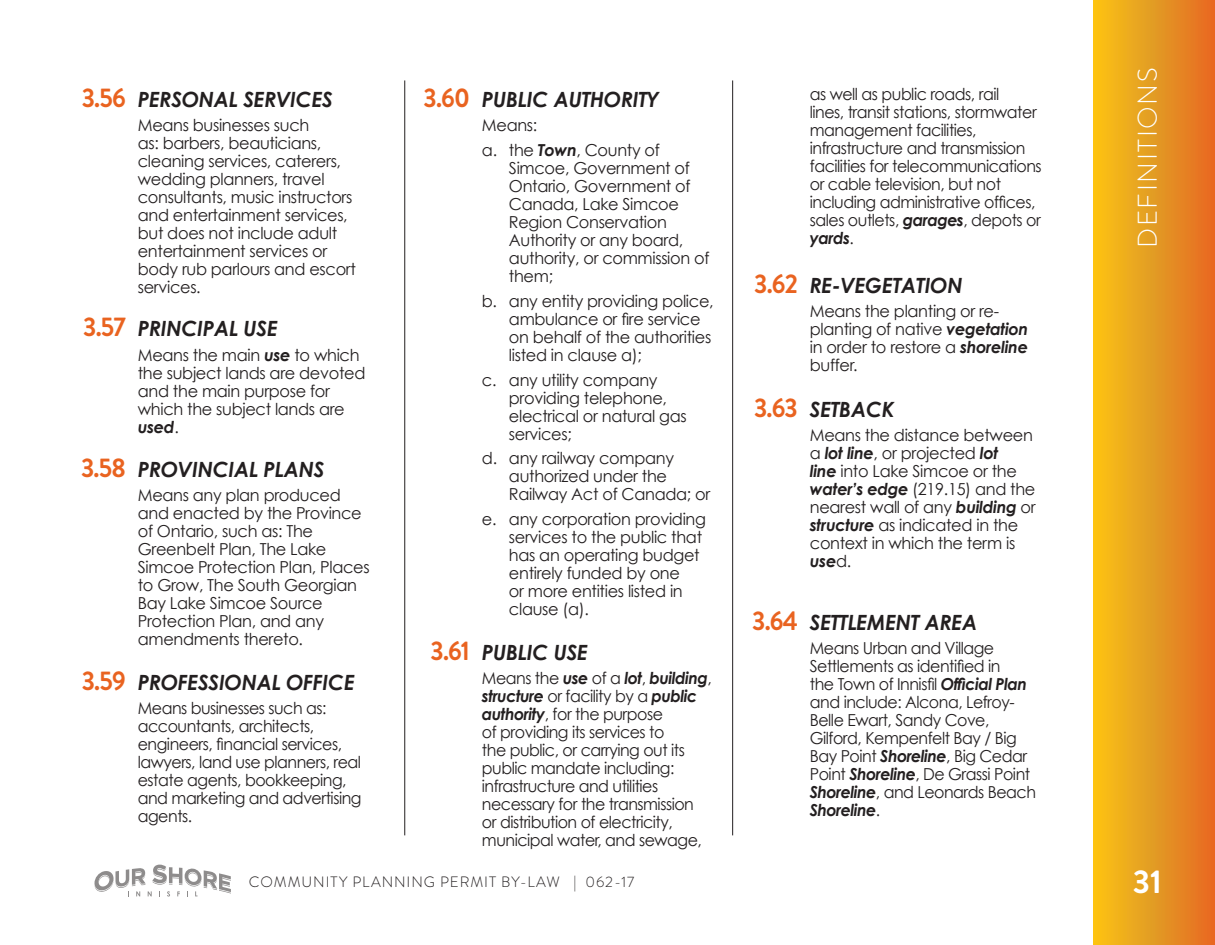
<style>
.page{position:relative;width:1215px;height:945px;background:#fff}
.page>*{position:absolute;margin:0;border:0;box-sizing:border-box;transform-origin:0 0}
.t1{font:700 33px "Brandon Grotesque";color:#fff}
.t2{font:300 27px "Brandon Grotesque";letter-spacing:.06em;color:#fff}
.t3{font:italic 700 21px "Century Gothic";letter-spacing:-.01em;color:#231f20}
.t4{font:16.5px/18px "Century Gothic";letter-spacing:-.02em;color:#231f20}
.t5{font:16.5px/18px "Century Gothic";letter-spacing:-.02em;color:#231f20;scale:.96 1}
.t6{font:300 15px "Brandon Grotesque";letter-spacing:.06em;color:#231f20}
.s1{font-family:"Brandon Grotesque";font-style:normal;font-size:27px;color:#e96320}
.s2{font-weight:700;font-style:italic}
</style>
<div class="page">
<svg style="left:94px;top:865px;width:137px;height:32px"></svg>
<div style="left:1094px;top:0;width:121px;height:945px;background:linear-gradient(to right,#f4c618,#e06a26)"></div>
<hr style="left:404px;top:80px;width:1px;height:755px;background:#231f20">
<hr style="left:732px;top:80px;width:1px;height:755px;background:#231f20">
<h3 class="t3" style="left:82px;top:86px;width:253px"><span class="s1">3.56</span> PERSONAL SERVICES</h3>
<p class="t4" style="left:138px;top:116px;width:220px">Means businesses such<br>as: barbers, beauticians, cleaning services, caterers, wedding planners, travel consultants, music instructors and entertainment services, but does not include adult entertainment services or body rub parlours and escort services.</p>
<h3 class="t3" style="left:83px;top:315px;width:196px"><span class="s1">3.57</span> PRINCIPAL USE</h3>
<p class="t4" style="left:138px;top:346px;width:229px">Means the main <span class="s2">use</span> to which the subject lands are devoted and the main purpose for which the subject lands are <span class="s2">used</span>.</p>
<h3 class="t3" style="left:81px;top:456px;width:245px"><span class="s1">3.58</span> PROVINCIAL PLANS</h3>
<p class="t4" style="left:138px;top:486px;width:233px">Means any plan produced and enacted by the Province of Ontario, such as: The<br>Greenbelt Plan, The Lake<br>Simcoe Protection Plan, Places to Grow, The South Georgian<br>Bay Lake Simcoe Source<br>Protection Plan, and any amendments thereto.</p>
<h3 class="t3" style="left:82px;top:669px;width:274px"><span class="s1">3.59</span> PROFESSIONAL OFFICE</h3>
<p class="t5" style="left:138px;top:699px;width:235px">Means businesses such as: accountants, architects, engineers, financial services, lawyers, land use planners, real estate agents, bookkeeping, and marketing and advertising agents.</p>
<h3 class="t3" style="left:424px;top:86px;width:237px"><span class="s1">3.60</span> PUBLIC AUTHORITY</h3>
<p class="t4" style="left:482px;top:116px;width:57px">Means:</p>
<p class="t4" style="left:509px;top:141px;width:202px;text-indent:-27px">a. the <span class="s2">Town</span>, County of<br>Simcoe, Government of<br>Ontario, Government of<br>Canada, Lake Simcoe<br>Region Conservation<br>Authority or any board, authority, or commission of them;</p>
<p class="t4" style="left:509px;top:292px;width:206px;text-indent:-27px">b. any entity providing police, ambulance or fire service on behalf of the authorities listed in clause a);</p>
<p class="t4" style="left:509px;top:370px;width:179px;text-indent:-27px">c. any utility company providing telephone, electrical or natural gas services;</p>
<p class="t4" style="left:509px;top:449px;width:203px;text-indent:-27px">d. any railway company authorized under the<br>Railway Act of Canada; or</p>
<p class="t4" style="left:509px;top:510px;width:199px;text-indent:-27px">e. any corporation providing services to the public that has an operating budget entirely funded by one<br>or more entities listed in clause (a).</p>
<h3 class="t3" style="left:431px;top:639px;width:159px"><span class="s1">3.61</span> PUBLIC USE</h3>
<p class="t5" style="left:482px;top:669px;width:241px">Means the <span class="s2">use</span> of a <span class="s2">lot</span>, <span class="s2">building</span>, <span class="s2">structure</span> or facility by a <span class="s2">public authority</span>, for the purpose<br>of providing its services to<br>the public, or carrying out its public mandate including: infrastructure and utilities necessary for the transmission or distribution of electricity, municipal water, and sewage,</p>
<p class="t6" style="left:249px;top:871px;width:387px">COMMUNITY PLANNING PERMIT BY-LAW | 062-17</p>
<p class="t5" style="left:810px;top:85px;width:243px">as well as public roads, rail<br>lines, transit stations, stormwater management facilities, infrastructure and transmission facilities for telecommunications or cable television, but not including administrative offices, sales outlets, <span class="s2">garages</span>, depots or <span class="s2">yards</span>.</p>
<h3 class="t3" style="left:754px;top:272px;width:210px"><span class="s1">3.62</span> RE-VEGETATION</h3>
<p class="t4" style="left:810px;top:302px;width:220px">Means the planting or re&shy;planting of native <span class="s2">vegetation </span>in order to restore a <span class="s2">shoreline </span>buffer.</p>
<h3 class="t3" style="left:754px;top:396px;width:142px"><span class="s1">3.63</span> SETBACK</h3>
<p class="t4" style="left:810px;top:426px;width:227px">Means the distance between a <span class="s2">lot line</span>, or projected <span class="s2">lot<br>line</span> into Lake Simcoe or the <span class="s2">water’s edge</span> (219.15) and the nearest wall of any <span class="s2">building</span> or <span class="s2">structure</span> as indicated in the context in which the term is <span class="s2">use</span>d.</p>
<h3 class="t3" style="left:752px;top:609px;width:227px"><span class="s1">3.64</span> SETTLEMENT AREA</h3>
<p class="t5" style="left:810px;top:639px;width:237px">Means Urban and Village<br>Settlements as identified in<br>the Town of Innisfil <span class="s2">Official Plan </span>and include: Alcona, Lefroy-<br>Belle Ewart, Sandy Cove,<br>Gilford, Kempenfelt Bay / Big<br>Bay Point <span class="s2">Shoreline</span>, Big Cedar<br>Point <span class="s2">Shoreline</span>, De Grassi Point<br><span class="s2">Shoreline</span>, and Leonards Beach<br><span class="s2">Shoreline</span>.</p>
<h2 class="t2" style="left:1129px;top:248px;width:182px;rotate:-90deg">DEFINITIONS</h2>
<h1 class="t1" style="left:1133px;top:859px;width:31px">31</h1>
</div>
